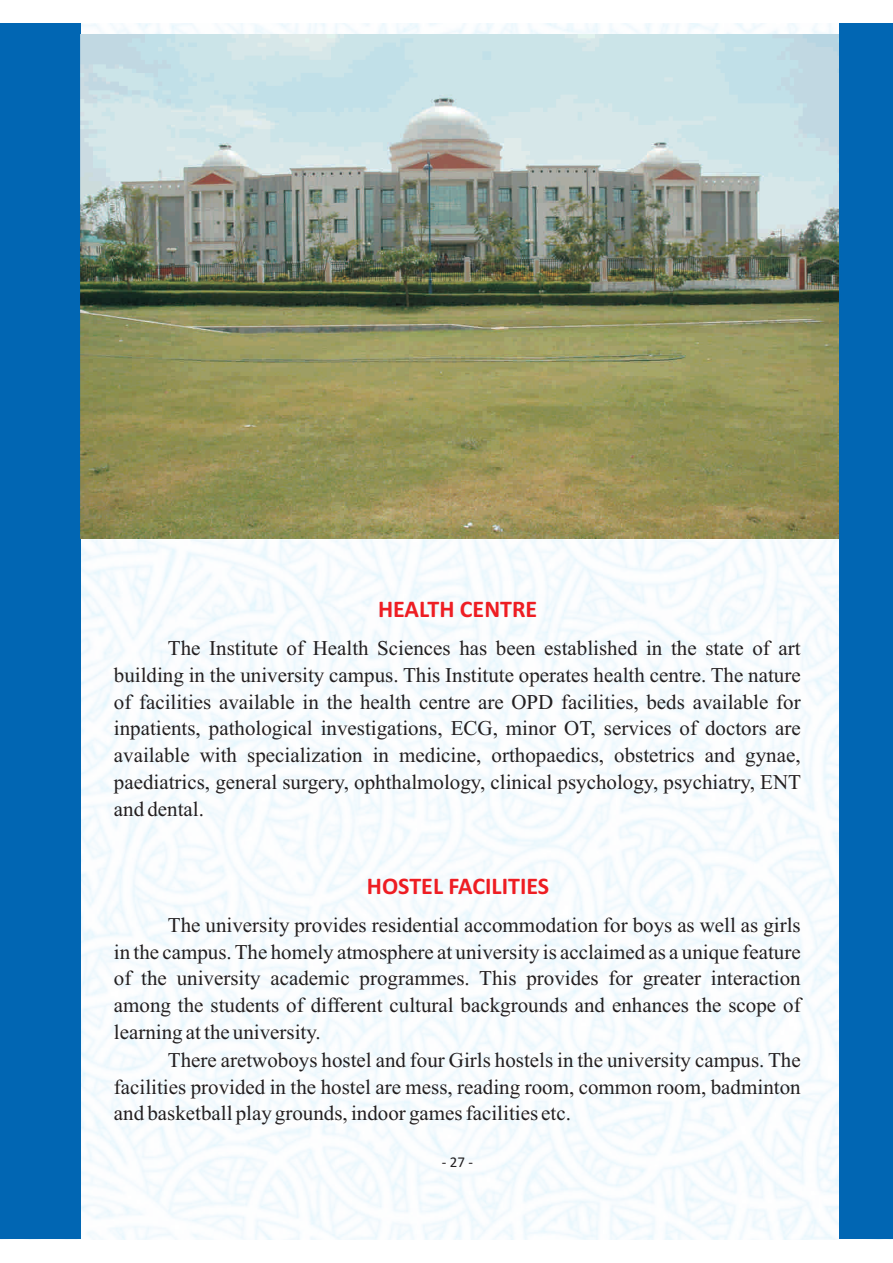
<style>
.page{position:relative;width:893px;height:1263px;background:#fff}
.page>*{position:absolute;margin:0;border:0;box-sizing:border-box;transform-origin:0 0}
.t1{font:700 24px "Calibri";color:#ee1d23}
.t2{font:21px/26.7px "Times New Roman";color:#231f20;text-align:justify}
.t3{font:15px "Calibri";color:#231f20}
</style>
<div class="page">
<div style="left:839px;top:24px;width:54px;height:1215px;background:#0166b3"></div>
<div style="left:0;top:24px;width:81px;height:1215px;background:#0166b3"></div>
<img style="left:81px;top:35px;width:758px;height:504px">
<p class="t1" style="left:378px;top:599px;width:161px">HEALTH CENTRE</p>
<p class="t2" style="left:114px;top:637px;width:689px;text-indent:54px">The Institute of Health Sciences has been established in the state of art building in the university campus. This Institute operates health centre. The nature of facilities available in the health centre are OPD facilities, beds available for inpatients, pathological investigations, ECG, minor OT, services of doctors are available with specialization in medicine, orthopaedics, obstetrics and gynae, paediatrics, general surgery, ophthalmology, clinical psychology, psychiatry, ENT and dental.</p>
<p class="t1" style="left:367px;top:876px;width:184px">HOSTEL FACILITIES</p>
<p class="t2" style="left:114px;top:913px;width:688px;text-indent:54px">The university provides residential accommodation for boys as well as girls in the campus. The homely atmosphere at university is acclaimed as a unique feature of the university academic programmes. This provides for greater interaction among the students of different cultural backgrounds and enhances the scope of learning at the university.</p>
<p class="t2" style="left:114px;top:1048px;width:688px;text-indent:54px">There aretwoboys hostel and four Girls hostels in the university campus. The facilities provided in the hostel are mess, reading room, common room, badminton and basketball play grounds, indoor games facilities etc.</p>
<p class="t3" style="left:442px;top:1156px;width:33px">- 27 -</p>
</div>
